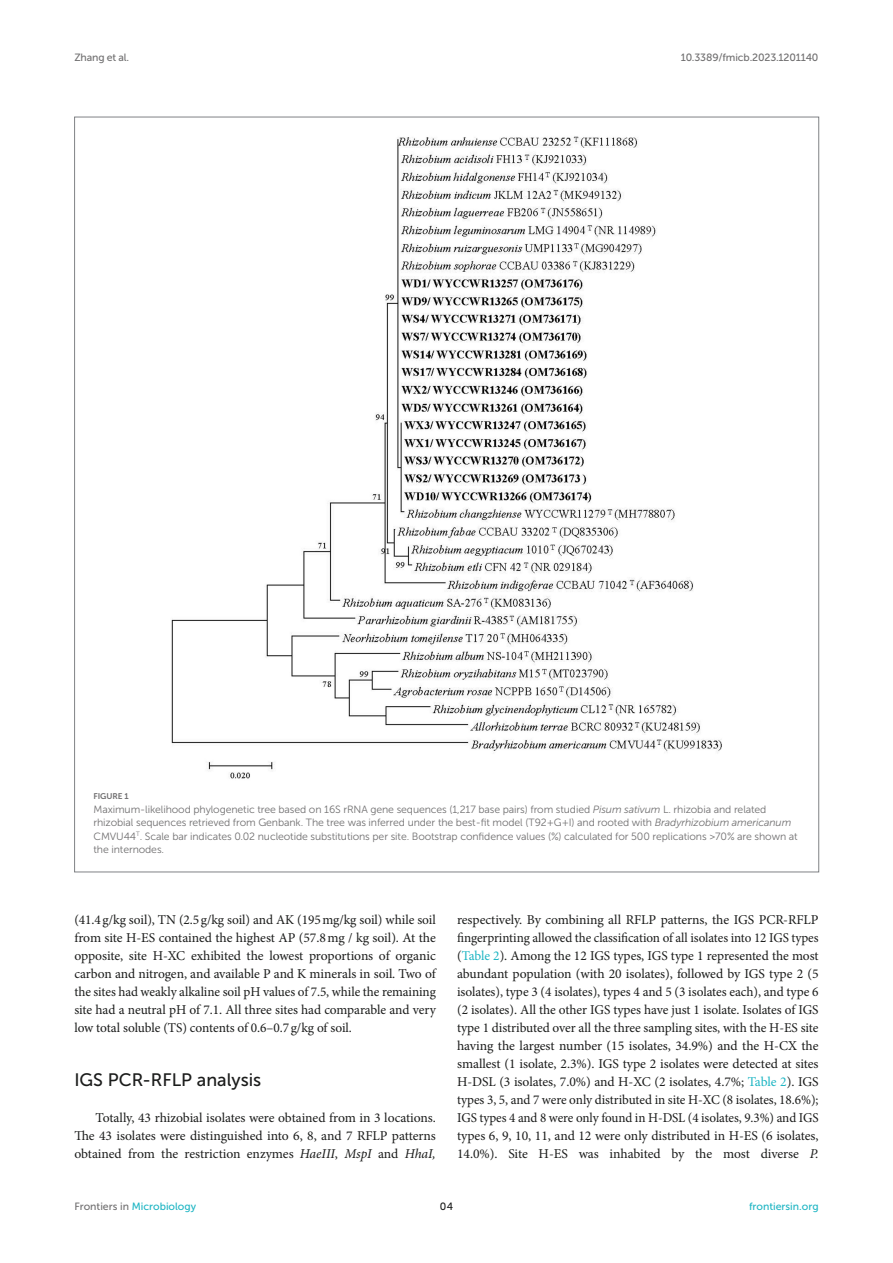
<style>
.page{position:relative;width:893px;height:1263px;background:#fff}
.page>*{position:absolute;margin:0;border:0;box-sizing:border-box;transform-origin:0 0}
.HEAD_2{font:18px "Museo Sans 500";color:#1b1c1b}
.TEXT_FLUSH{font:13.5px/18px "Minion Pro";letter-spacing:-.01em;color:#1b1c1b;text-align:justify}
.FIG_LEG{font:10.5px/13.5px "Museo Sans 300";letter-spacing:-.01em;color:#706f70}
.t1{font:10.5px "Museo Sans 500";color:#1db5c3}
.t2{font:10.5px "Museo Sans 500";letter-spacing:-.015em;color:#706f70}
.t3{font:10.5px "Museo Sans 500";color:#1b1c1b}
.FIG_HD{font:8.25px "Museo Sans 700";letter-spacing:-.01em;color:#706f70}
.s1{font-style:italic}
.s2{color:#1db5c3}
.s3{color:#706f70}
</style>
<div class="page">
<img style="left:171px;top:136px;width:551px;height:643px">
<p class="t2" style="left:74px;top:51px;width:56px">Zhang et al.</p>
<p class="t2" style="left:681px;top:51px;width:139px">10.3389/fmicb.2023.1201140</p>
<p class="FIG_HD" style="left:94px;top:791px;width:37px">FIGURE 1</p>
<p class="FIG_LEG" style="left:94px;top:802px;width:706px">Maximum-likelihood phylogenetic tree based on 16S rRNA gene sequences (1,217 base pairs) from studied <span class="s1">Pisum sativum</span> L. rhizobia and related rhizobial sequences retrieved from Genbank. The tree was inferred under the best-fit model (T92 + G + I) and rooted with <span class="s1">Bradyrhizobium americanum </span>CMVU44<sup>T</sup>. Scale bar indicates 0.02 nucleotide substitutions per site. Bootstrap confidence values (%) calculated for 500 replications &gt;70% are shown at the internodes.</p>
<p class="TEXT_FLUSH" style="left:74px;top:911px;width:363px">(41.4g/kg soil), TN (2.5g/kg soil) and AK (195mg/kg soil) while soil from site H-ES contained the highest AP (57.8mg / kg soil). At the opposite, site H-XC exhibited the lowest proportions of organic carbon and nitrogen, and available P and K minerals in soil. Two of the sites had weakly alkaline soil pH values of 7.5, while the remaining site had a neutral pH of 7.1. All three sites had comparable and very low total soluble (TS) contents of 0.6–0.7g/kg of soil.</p>
<p class="HEAD_2" style="left:74px;top:1070px;width:188px">IGS PCR-RFLP analysis</p>
<p class="TEXT_FLUSH" style="left:74px;top:1109px;width:363px;text-indent:21px">Totally, 43 rhizobial isolates were obtained from in 3 locations.<br>The 43 isolates were distinguished into 6, 8, and 7 RFLP patterns obtained from the restriction enzymes <span class="s1">HaeIII</span>, <span class="s1">MspI</span> and <span class="s1">HhaI,</span></p>
<p class="TEXT_FLUSH" style="left:457px;top:911px;width:363px">respectively. By combining all RFLP patterns, the IGS PCR-RFLP fingerprinting allowed the classification of all isolates into 12 IGS types (<span class="s2">Table 2</span>). Among the 12 IGS types, IGS type 1 represented the most abundant population (with 20 isolates), followed by IGS type 2 (5 isolates), type 3 (4 isolates), types 4 and 5 (3 isolates each), and type 6 (2 isolates). All the other IGS types have just 1 isolate. Isolates of IGS type 1 distributed over all the three sampling sites, with the H-ES site having the largest number (15 isolates, 34.9%) and the H-CX the smallest (1 isolate, 2.3%). IGS type 2 isolates were detected at sites H-DSL (3 isolates, 7.0%) and H-XC (2 isolates, 4.7%; <span class="s2">Table 2</span>). IGS types 3, 5, and 7 were only distributed in site H-XC (8 isolates, 18.6%); IGS types 4 and 8 were only found in H-DSL (4 isolates, 9.3%) and IGS types 6, 9, 10, 11, and 12 were only distributed in H-ES (6 isolates, 14.0%). Site H-ES was inhabited by the most diverse <span class="s1">P.</span></p>
<p class="t1" style="left:74px;top:1200px;width:123px"><span class="s3">Frontiers in</span> Microbiology</p>
<p class="t3" style="left:440px;top:1200px;width:15px">04</p>
<p class="t1" style="left:749px;top:1200px;width:71px">frontiersin.org</p>
</div>
